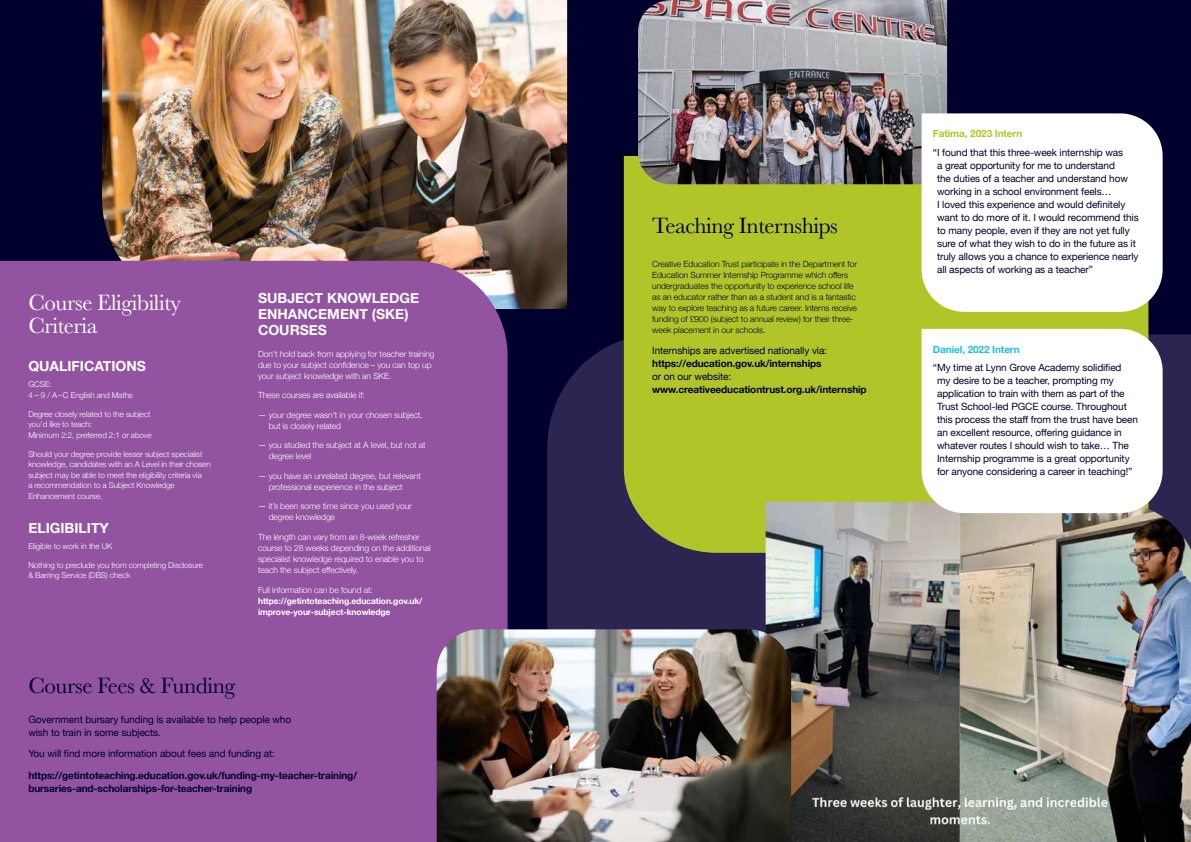
<style>
.page{position:relative;width:1191px;height:842px;background:#00002d}
.page>*{position:absolute;margin:0;border:0;box-sizing:border-box;transform-origin:0 0}
.t1{font:23px "Baskerville";letter-spacing:-.02em;color:#00002d}
.t2{font:23px/23px "Baskerville";letter-spacing:-.02em;color:#fff}
.t3{font:700 14px/16px "Helvetica Neue";color:#fff}
.t4{font:10px/13px "Helvetica Neue";letter-spacing:-.01em;color:#00002d}
.t5{font:700 10px/13px "Helvetica Neue";letter-spacing:-.01em;color:#00002d}
.t6{font:700 10px "Helvetica Neue";letter-spacing:-.01em;color:#1fc0db}
.t7{font:700 10px "Helvetica Neue";letter-spacing:-.01em;color:#b1c529}
.t8{font:300 8.5px/11px "Helvetica Neue";letter-spacing:-.01em;color:#fff}
.t9{font:300 8.5px/11px "Helvetica Neue";letter-spacing:-.01em;color:#00002d}
.t10{font:700 8.5px/11px "Helvetica Neue";letter-spacing:-.01em;color:#fff}
.t11{font:300 8px/10.5px "Helvetica Neue";letter-spacing:-.01em;color:#fff}
</style>
<div class="page">
<svg style="left:547px;top:334px;width:644px;height:295px;background:#29224f"></svg>
<img style="left:439px;top:0;width:128px;height:309px">
<img style="left:102px;top:0;width:337px;height:261px">
<div style="left:0;top:261px;width:507px;height:581px;background:#9253a1"></div>
<div style="left:624px;top:156px;width:524px;height:397px;background:#b1c529"></div>
<img style="left:638px;top:0;width:309px;height:184px">
<img style="left:765px;top:502px;width:426px;height:340px">
<img style="left:437px;top:629px;width:354px;height:213px">
<div style="left:921px;top:329px;width:241px;height:184px;background:#fff"></div>
<div style="left:921px;top:113px;width:241px;height:199px;background:#fff"></div>
<h1 class="t2" style="left:28px;top:291px;width:154px">Course Eligibility<br>Criteria</h1>
<h2 class="t3" style="left:28px;top:358px;width:119px">QUALIFICATIONS</h2>
<p class="t11" style="left:28px;top:378px;width:106px">GCSE:<br>4 – 9 / A–C English and Maths</p>
<p class="t11" style="left:28px;top:408px;width:125px">Degree closely related to the subject you’d like to teach:<br>Minimum 2:2, preferred 2:1 or above</p>
<p class="t11" style="left:28px;top:448px;width:184px">Should your degree provide lesser subject specialist knowledge, candidates with an A Level in their chosen subject may be able to meet the eligibility criteria via<br>a recommendation to a Subject Knowledge Enhancement course.</p>
<h2 class="t3" style="left:28px;top:520px;width:82px">ELIGIBILITY</h2>
<p class="t11" style="left:28px;top:540px;width:85px">Eligible to work in the UK</p>
<p class="t11" style="left:28px;top:559px;width:176px">Nothing to preclude you from completing Disclosure &amp; Barring Service (DBS) check</p>
<h2 class="t3" style="left:258px;top:290px;width:163px">SUBJECT KNOWLEDGE<br>ENHANCEMENT (SKE)<br>COURSES</h2>
<p class="t8" style="left:258px;top:348px;width:178px">Don’t hold back from applying for teacher training due to your subject confidence – you can top up your subject knowledge with an SKE.</p>
<p class="t8" style="left:258px;top:389px;width:108px">These courses are available if:</p>
<p class="t8" style="left:269px;top:409px;width:155px;text-indent:-11px">— your degree wasn’t in your chosen subject, but is closely related</p>
<p class="t8" style="left:269px;top:439px;width:158px;text-indent:-11px">— you studied the subject at A level, but not at degree level</p>
<p class="t8" style="left:269px;top:470px;width:154px;text-indent:-11px">— you have an unrelated degree, but relevant professional experience in the subject</p>
<p class="t8" style="left:269px;top:500px;width:145px;text-indent:-11px">— it’s been some time since you used your degree knowledge</p>
<p class="t8" style="left:258px;top:531px;width:174px">The length can vary from an 8-week refresher course to 28 weeks depending on the additional specialist knowledge required to enable you to teach the subject effectively.</p>
<p class="t8" style="left:258px;top:583px;width:116px">Full information can be found at:</p>
<p class="t10" style="left:258px;top:595px;width:166px">https://getintoteaching.education.gov.uk/ improve-your-subject-knowledge</p>
<h1 class="t1" style="left:28px;top:670px;width:208px">Course Fees &amp; Funding</h1>
<p class="t4" style="left:28px;top:713px;width:264px">Government bursary funding is available to help people who wish to train in some subjects.</p>
<p class="t4" style="left:28px;top:747px;width:248px">You will find more information about fees and funding at:</p>
<p class="t5" style="left:28px;top:769px;width:330px">https://getintoteaching.education.gov.uk/funding-my-teacher-training/ bursaries-and-scholarships-for-teacher-training</p>
<h1 class="t1" style="left:652px;top:211px;width:187px">Teaching Internships</h1>
<p class="t9" style="left:652px;top:258px;width:206px">Creative Education Trust participate in the Department for Education Summer Internship Programme which offers undergraduates the opportunity to experience school life as an educator rather than as a student and is a fantastic way to explore teaching as a future career. Interns receive funding of £900 (subject to annual review) for their three&shy;week placement in our schools.</p>
<p class="t4" style="left:652px;top:345px;width:176px">Internships are advertised nationally via:</p>
<p class="t5" style="left:652px;top:358px;width:171px">https://education.gov.uk/internships</p>
<p class="t4" style="left:652px;top:371px;width:81px">or on our website:</p>
<p class="t5" style="left:652px;top:384px;width:216px">www.creativeeducationtrust.org.uk/internship</p>
<p class="t7" style="left:933px;top:126px;width:91px">Fatima, 2023 Intern</p>
<p class="t4" style="left:937px;top:146px;width:203px;text-indent:-4px">“I found that this three-week internship was<br>a great opportunity for me to understand<br>the duties of a teacher and understand how working in a school environment feels…<br>I loved this experience and would definitely want to do more of it. I would recommend this to many people, even if they are not yet fully sure of what they wish to do in the future as it truly allows you a chance to experience nearly all aspects of working as a teacher”</p>
<p class="t6" style="left:933px;top:341px;width:88px">Daniel, 2022 Intern</p>
<p class="t4" style="left:937px;top:362px;width:202px;text-indent:-4px">“My time at Lynn Grove Academy solidified<br>my desire to be a teacher, prompting my application to train with them as part of the Trust School-led PGCE course. Throughout this process the staff from the trust have been an excellent resource, offering guidance in whatever routes I should wish to take… The Internship programme is a great opportunity for anyone considering a career in teaching!”</p>
</div>
